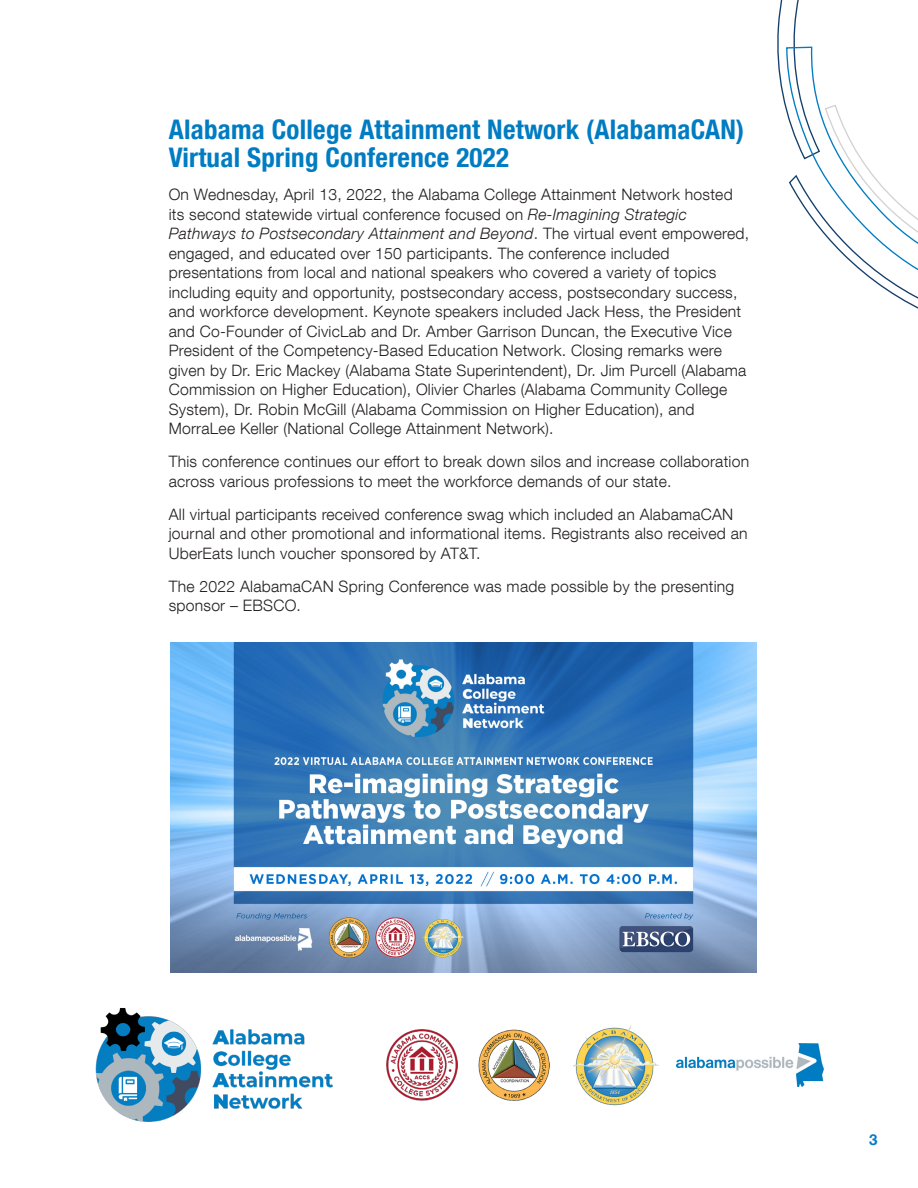
<style>
.page{position:relative;width:918px;height:1188px;background:#fff}
.page>*{position:absolute;margin:0;border:0;box-sizing:border-box;transform-origin:0 0}
.t1{font:700 condensed 27px/28.5px "Helvetica Neue LT Com";letter-spacing:.01em;color:#007cc2}
.BodyText{font:300 15.75px/19.5px "Helvetica Neue LT Com";letter-spacing:.015em;color:#231f20}
.t2{font:700 15px "Helvetica Neue LT Com";color:#007cc2}
.s1{font-style:italic}
</style>
<div class="page">
<svg style="left:777px;top:0;width:141px;height:309px"></svg>
<img style="left:95px;top:1008px;width:238px;height:114px">
<img style="left:387px;top:1029px;width:71px;height:71px">
<img style="left:479px;top:1029px;width:71px;height:71px">
<img style="left:574px;top:1025px;width:85px;height:81px">
<img style="left:677px;top:1043px;width:146px;height:43px">
<img style="left:171px;top:643px;width:585px;height:329px">
<h2 class="t1" style="left:169px;top:115px;width:577px">Alabama College Attainment Network (AlabamaCAN)<br>Virtual Spring Conference 2022</h2>
<p class="BodyText" style="left:169px;top:184px;width:582px">On Wednesday, April 13, 2022, the Alabama College Attainment Network hosted its second statewide virtual conference focused on <span class="s1">Re-Imagining Strategic Pathways to Postsecondary Attainment and Beyond</span>. The virtual event empowered, engaged, and educated over 150 participants. The conference included presentations from local and national speakers who covered a variety of topics including equity and opportunity, postsecondary access, postsecondary success, and workforce development. Keynote speakers included Jack Hess, the President and Co-Founder of CivicLab and Dr. Amber Garrison Duncan, the Executive Vice President of the Competency-Based Education Network. Closing remarks were given by Dr. Eric Mackey (Alabama State Superintendent), Dr. Jim Purcell (Alabama Commission on Higher Education), Olivier Charles (Alabama Community College System), Dr. Robin McGill (Alabama Commission on Higher Education), and MorraLee Keller (National College Attainment Network).</p>
<p class="BodyText" style="left:169px;top:451px;width:582px">This conference continues our effort to break down silos and increase collaboration across various professions to meet the workforce demands of our state.</p>
<p class="BodyText" style="left:169px;top:504px;width:580px">All virtual participants received conference swag which included an AlabamaCAN journal and other promotional and informational items. Registrants also received an<br>UberEats lunch voucher sponsored by AT&amp;T.</p>
<p class="BodyText" style="left:169px;top:576px;width:567px">The 2022 AlabamaCAN Spring Conference was made possible by the presenting sponsor – EBSCO.</p>
<p class="t2" style="left:869px;top:1130px;width:10px">3</p>
</div>
